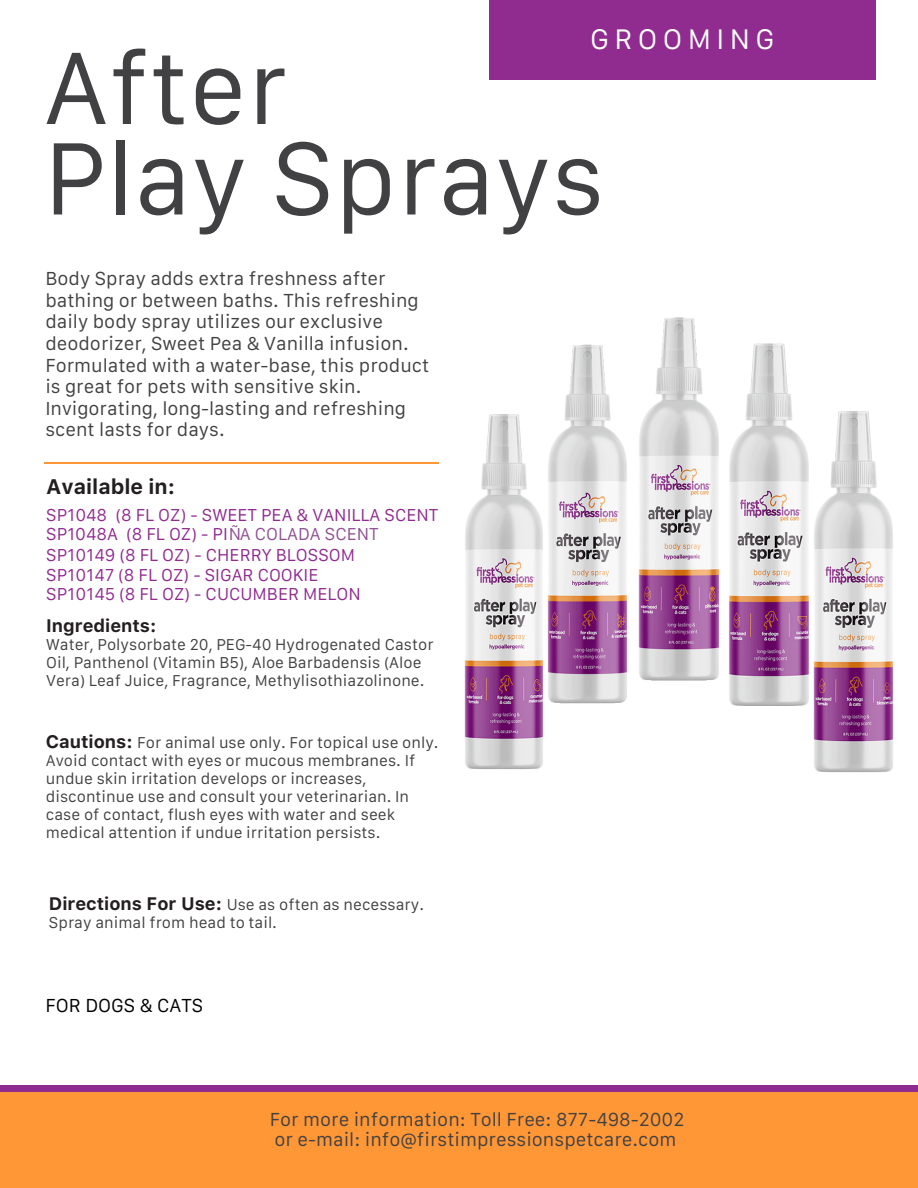
<style>
.page{position:relative;width:918px;height:1188px;background:#fff}
.page>*{position:absolute;margin:0;border:0;box-sizing:border-box;transform-origin:0 0}
.t1{font:98.1px/90.4px "Galvji";color:#414042}
.t2{font:27px "Galvji";letter-spacing:.2em;color:#fff}
.t3{font:700 21px "Galvji";color:#231f20}
.t4{font:18px/21.6px "Galvji";color:#414142}
.t5{font:18px "Galvji";color:#000}
.t6{font:700 18px "Galvji";color:#231f20}
.t7{font:16.5px/19.8px "Galvji";color:#902b8f}
.t8{font:15px/18px "Galvji";color:#414142}
.s1{color:#8f5193}
.s2{font-weight:700;font-size:18px;color:#231f20}
</style>
<div class="page">
<hr style="left:44px;top:462px;width:395px;height:2px;background:#ff9736">
<div style="left:489px;top:0;width:387px;height:80px;background:#902b8f"></div>
<div style="left:0;top:1088px;width:918px;height:100px;background:#ff9736"></div>
<div style="left:0;top:1085px;width:918px;height:6px;background:#902b8f"></div>
<img style="left:572px;top:317px;width:213px;height:37px">
<img style="left:464px;top:354px;width:147px;height:415px">
<img style="left:611px;top:350px;width:283px;height:423px">
<h2 class="t2" style="left:590px;top:24px;width:186px">GROOMING</h2>
<h1 class="t1" style="left:44px;top:46px;width:563px">After<br>Play Sprays</h1>
<p class="t4" style="left:45px;top:268px;width:385px">Body Spray adds extra freshness after bathing or between baths. This refreshing daily body spray utilizes our exclusive deodorizer, Sweet Pea &amp; Vanilla infusion.<br>Formulated with a water-base, this product is great for pets with sensitive skin.<br>Invigorating, long-lasting and refreshing scent lasts for days.</p>
<h3 class="t3" style="left:46px;top:474px;width:130px">Available in:</h3>
<p class="t7" style="left:46px;top:506px;width:394px">SP1048 (8 FL OZ) - SWEET PEA &amp; VANILLA SCENT</p>
<p class="t7" style="left:46px;top:545px;width:316px">SP10149 (8 FL OZ) - CHERRY BLOSSOM<br>SP10147 (8 FL OZ) - SIGAR COOKIE<br>SP10145 (8 FL OZ) - CUCUMBER MELON</p>
<p class="t7" style="left:46px;top:525px;width:334px">SP1048A (8 FL OZ) - PI<span class="s1">ÑA COLADA SCENT</span></p>
<p class="t6" style="left:46px;top:615px;width:112px">Ingredients:</p>
<p class="t8" style="left:46px;top:636px;width:389px">Water, Polysorbate 20, PEG-40 Hydrogenated Castor<br>Oil, Panthenol (Vitamin B5), Aloe Barbadensis (Aloe<br>Vera) Leaf Juice, Fragrance, Methylisothiazolinone.</p>
<p class="t8" style="left:46px;top:734px;width:394px"><span class="s2">Cautions:</span> For animal use only. For topical use only.<br>Avoid contact with eyes or mucous membranes. If undue skin irritation develops or increases, discontinue use and consult your veterinarian. In case of contact, flush eyes with water and seek medical attention if undue irritation persists.</p>
<p class="t8" style="left:49px;top:896px;width:377px"><span class="s2">Directions For Use:</span> Use as often as necessary.<br>Spray animal from head to tail.</p>
<p class="t5" style="left:46px;top:996px;width:159px">FOR DOGS &amp; CATS</p>
<p class="t4" style="left:270px;top:1110px;width:416px;line-height:19.5px">For more information: Toll Free: 877-498-2002 or e-mail: info@firstimpressionspetcare.com</p>
</div>
